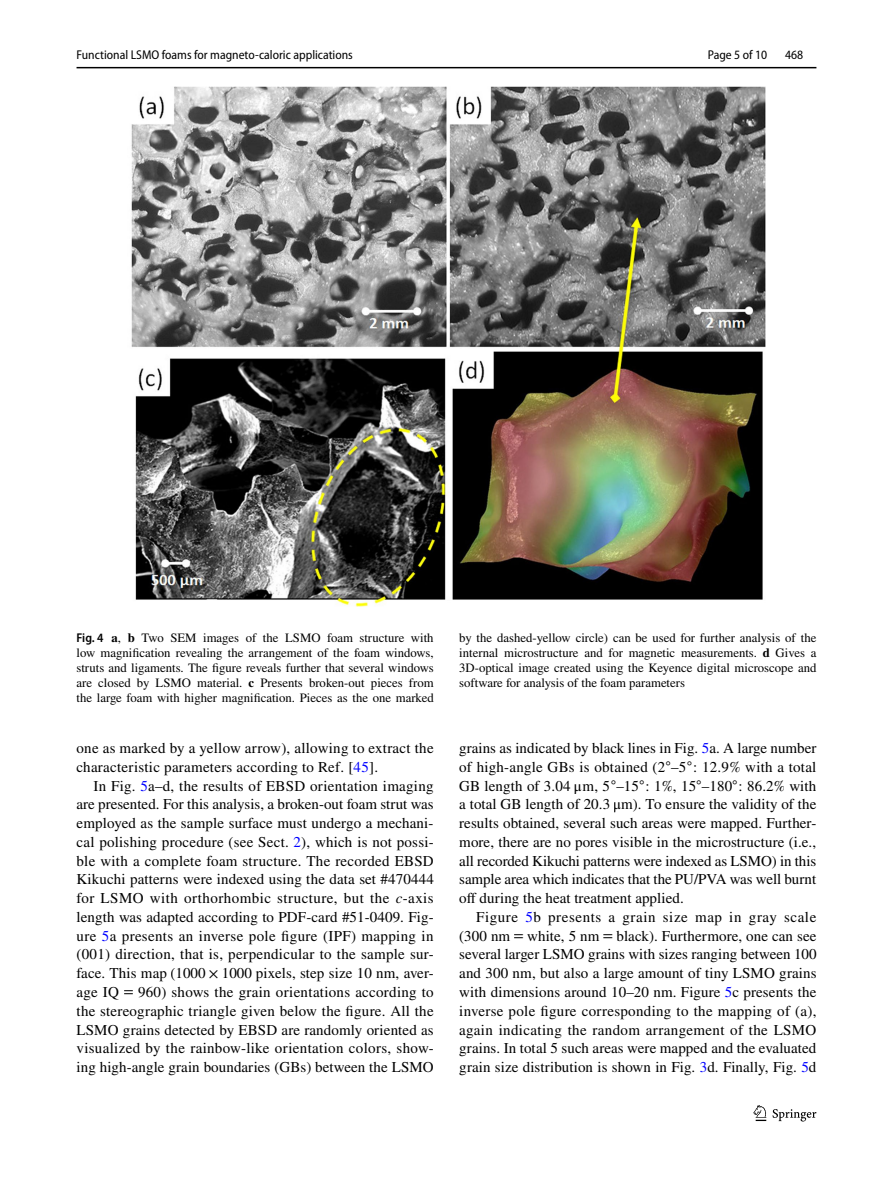
<style>
.page{position:relative;width:893px;height:1187px;background:#fff}
.page>*{position:absolute;margin:0;border:0;box-sizing:border-box;transform-origin:0 0}
.t1{font:15px/18.8px "STIX";letter-spacing:.005em;color:#000;text-align:justify}
.t2{font:12.75px/15px "STIX";color:#000;text-align:justify}
.t3{font:semi-condensed 12.75px "Myriad Pro";color:#000}
.s1{font-family:"Myriad Pro";font-weight:600;font-stretch:semi-condensed}
.s2{font-weight:700}
.s3{color:#00f}
.s4{font-style:italic}
.s5{font-family:"STIX General Regular 34"}
.s6{font-family:"STIX Math Regular 29"}
.s7{font-family:"STIX General Regular 35"}
.s8{font-family:"STIX Math Regular 30"}
.s9{font-family:"STIX Math Regular 31"}
.s10{font-family:"STIX Math Regular 26"}
.s11{font-family:"STIX Math Regular 27"}
.s12{font-family:"STIX Math Regular 28"}
</style>
<div class="page">
<hr style="left:77px;top:67px;width:739px;height:1px;background:#000">
<svg style="left:753px;top:1105px;width:13px;height:15px"></svg>
<svg style="left:773px;top:1109px;width:43px;height:12px"></svg>
<img style="left:131px;top:87px;width:634px;height:519px">
<p class="t3" style="left:77px;top:48px;width:278px">Functional LSMO foams for magneto‑caloric applications</p>
<p class="t3" style="left:708px;top:48px;width:61px">Page 5 of 10</p>
<p class="t3" style="left:785px;top:48px;width:20px">468</p>
<p class="t2" style="left:77px;top:630px;width:359px"><span class="s1">Fig. 4</span> <span class="s2">a</span>, <span class="s2">b</span> Two SEM images of the LSMO foam structure with low magnification revealing the arrangement of the foam windows, struts and ligaments. The figure reveals further that several windows are closed by LSMO material. <span class="s2">c</span> Presents broken-out pieces from the large foam with higher magnification. Pieces as the one marked</p>
<p class="t2" style="left:459px;top:630px;width:359px">by the dashed-yellow circle) can be used for further analysis of the internal microstructure and for magnetic measurements. <span class="s2">d</span> Gives a 3D-optical image created using the Keyence digital microscope and software for analysis of the foam parameters</p>
<p class="t1" style="left:77px;top:739px;width:359px">one as marked by a yellow arrow), allowing to extract the characteristic parameters according to Ref. [<span class="s3">45</span>].</p>
<p class="t1" style="left:77px;top:777px;width:359px;text-indent:17px">In Fig. <span class="s3">5</span>a–d, the results of EBSD orientation imaging are presented. For this analysis, a broken-out foam strut was employed as the sample surface must undergo a mechani&shy;cal polishing procedure (see Sect. <span class="s3">2</span>), which is not possi&shy;ble with a complete foam structure. The recorded EBSD Kikuchi patterns were indexed using the data set #470444 for LSMO with orthorhombic structure, but the <span class="s4">c</span>-axis length was adapted according to PDF-card <span class="s5">#</span>51-0409. Fig&shy;ure <span class="s3">5</span>a presents an inverse pole figure (IPF) mapping in (001) direction, that is, perpendicular to the sample sur&shy;face. This map <span class="s6">(</span><span class="s7">1000</span> <span class="s6">×</span> <span class="s7">1000</span> pixels, step size 10 nm, aver&shy;age IQ <span class="s8">=</span> 960) shows the grain orientations according to the stereographic triangle given below the figure. All the LSMO grains detected by EBSD are randomly oriented as visualized by the rainbow-like orientation colors, show&shy;ing high-angle grain boundaries (GBs) between the LSMO</p>
<p class="t1" style="left:459px;top:739px;width:359px">grains as indicated by black lines in Fig. <span class="s3">5</span>a. A large number of high-angle GBs is obtained (2<sup>◦</sup>–5<sup>◦</sup>: 12.9% with a total GB length of 3.04 <span class="s9">μ</span>m, 5<sup>◦</sup>–15<sup>◦</sup>: 1%, 15<sup>◦</sup>–180<sup>◦</sup>: 86.2% with a total GB length of 20.3 <span class="s10">μ</span>m). To ensure the validity of the results obtained, several such areas were mapped. Further&shy;more, there are no pores visible in the microstructure (i.e., all recorded Kikuchi patterns were indexed as LSMO) in this sample area which indicates that the PU/PVA was well burnt off during the heat treatment applied.</p>
<p class="t1" style="left:459px;top:908px;width:359px;text-indent:17px">Figure <span class="s3">5</span>b presents a grain size map in gray scale (300 nm <span class="s11">=</span> white, 5 nm <span class="s12">=</span> black). Furthermore, one can see several larger LSMO grains with sizes ranging between 100 and 300 nm, but also a large amount of tiny LSMO grains with dimensions around 10–20 nm. Figure <span class="s3">5</span>c presents the inverse pole figure corresponding to the mapping of (a), again indicating the random arrangement of the LSMO grains. In total 5 such areas were mapped and the evaluated grain size distribution is shown in Fig. <span class="s3">3</span>d. Finally, Fig. <span class="s3">5</span>d</p>
</div>
